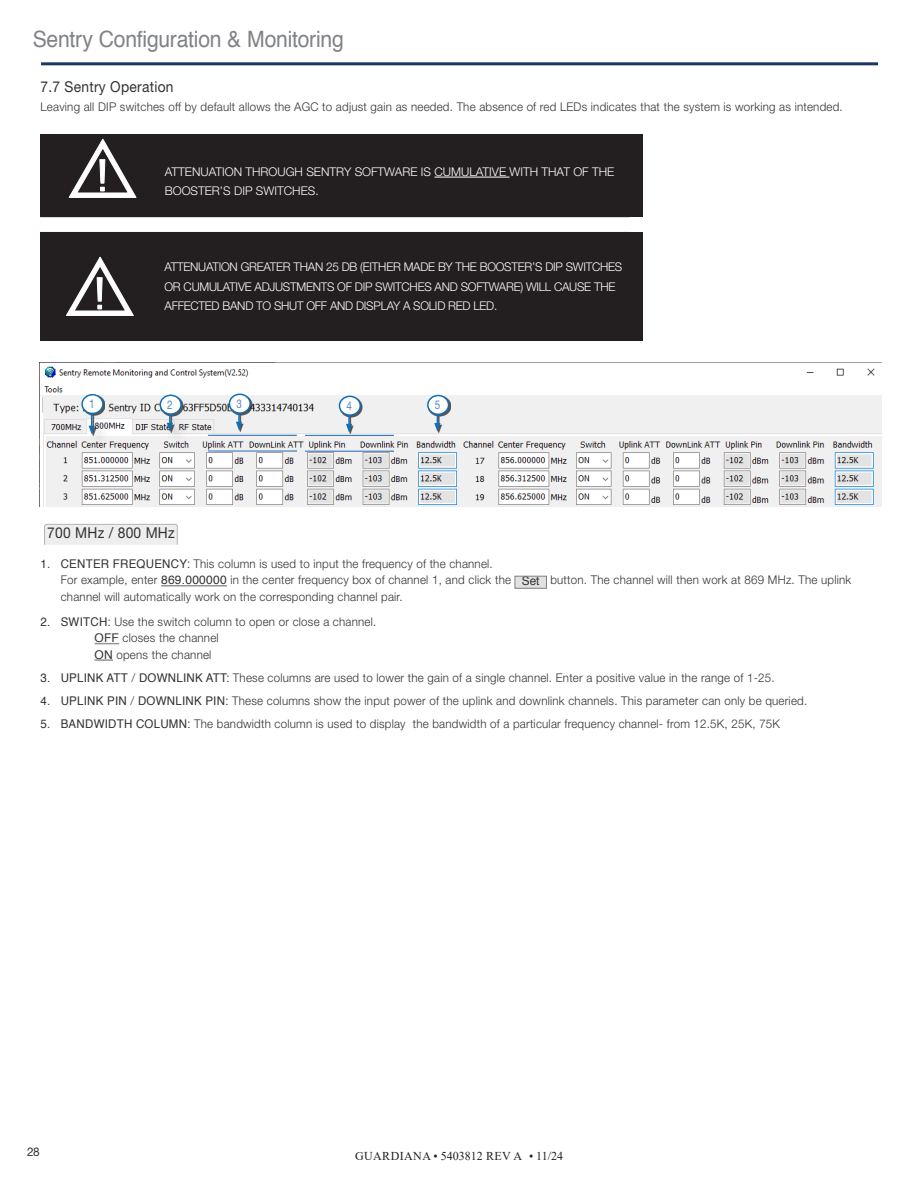
<style>
.page{position:relative;width:918px;height:1188px;background:#fff}
.page>*{position:absolute;margin:0;border:0;box-sizing:border-box;transform-origin:0 0}
.page_header{font:22.5px "Helvetica";letter-spacing:-.01em;color:#808285;scale:.94 1}
.sub-chapter{font:15px "Helvetica Neue LT Std";letter-spacing:.02em;color:#333233;scale:.92 1}
.sentry_tab{font:15px "Helvetica Neue LT Std";letter-spacing:.02em;color:#333233;scale:.92 1}
.t1{font:300 12px/16.5px "Helvetica Neue LT Std";letter-spacing:.02em;color:#333233;scale:.96 1}
.table_text{font:300 12px/19.5px "Helvetica Neue LT Std";letter-spacing:-.02em;color:#fff}
.table_text-2{font:300 12px/19.5px "Helvetica Neue LT Std";color:#fff}
.t2{font:12px "Times New Roman";letter-spacing:.035em;color:#231f20}
.t3{font:12px "Helvetica Neue LT Std";color:#5483c3;scale:.83 1}
.t4{font:12px "Helvetica";color:#333233}
.t5{font:12px "Helvetica Neue LT Std";color:#333233}
.s1{font-family:"Helvetica";font-weight:400}
</style>
<div class="page">
<hr style="left:41px;top:62px;width:837px;height:3px;background:#183668">
<div style="left:44px;top:524px;width:134px;height:21px;background:#eeeeef"></div>
<hr style="left:161px;top:585px;width:66px;height:2px;background:#939598">
<svg style="left:94px;top:643px;width:25px;height:1px"></svg>
<svg style="left:94px;top:659px;width:19px;height:2px"></svg>
<div style="left:515px;top:576px;width:31px;height:12px;background:#e1e1e1"></div>
<div style="left:515px;top:576px;width:32px;height:12px;border:1px solid #808080"></div>
<img style="left:39px;top:362px;width:842px;height:145px">
<div style="left:40px;top:135px;width:603px;height:82px;background:#231f20"></div>
<svg style="left:69px;top:138px;width:68px;height:60px"></svg>
<hr style="left:435px;top:177px;width:74px;height:1px;background:#fff">
<div style="left:40px;top:232px;width:603px;height:109px;background:#231f20"></div>
<svg style="left:66px;top:256px;width:68px;height:60px"></svg>
<div style="left:83px;top:395px;width:22px;height:41px;background:#231f20;opacity:.75"></div>
<div style="left:87px;top:412px;width:23px;height:37px;background:#231f20;opacity:.22"></div>
<svg style="left:89px;top:414px;width:6px;height:20px"></svg>
<div style="left:82px;top:395px;width:21px;height:18px;background:#fff;border-radius:50%"></div>
<div style="left:81px;top:394px;width:23px;height:20px;border:2px solid #116fb8;border-radius:50%"></div>
<div style="left:161px;top:396px;width:22px;height:37px;background:#231f20;opacity:.75"></div>
<div style="left:165px;top:409px;width:23px;height:37px;background:#231f20;opacity:.22"></div>
<svg style="left:167px;top:414px;width:6px;height:17px"></svg>
<div style="left:160px;top:395px;width:21px;height:19px;background:#fff;border-radius:50%"></div>
<div style="left:160px;top:395px;width:22px;height:20px;border:2px solid #116fb8;border-radius:50%"></div>
<div style="left:230px;top:395px;width:22px;height:37px;background:#231f20;opacity:.75"></div>
<svg style="left:236px;top:413px;width:6px;height:17px"></svg>
<div style="left:229px;top:394px;width:21px;height:19px;background:#fff;border-radius:50%"></div>
<div style="left:229px;top:394px;width:22px;height:20px;border:2px solid #116fb8;border-radius:50%"></div>
<div style="left:340px;top:397px;width:22px;height:37px;background:#231f20;opacity:.75"></div>
<svg style="left:346px;top:415px;width:6px;height:17px"></svg>
<div style="left:340px;top:396px;width:20px;height:19px;background:#fff;border-radius:50%"></div>
<div style="left:339px;top:396px;width:22px;height:20px;border:2px solid #116fb8;border-radius:50%"></div>
<div style="left:207px;top:432px;width:93px;height:5px;background:#231f20;opacity:.75"></div>
<hr style="left:207px;top:448px;width:93px;height:4px;background:#231f20;opacity:.75">
<div style="left:304px;top:432px;width:92px;height:5px;background:#231f20;opacity:.75"></div>
<hr style="left:305px;top:448px;width:91px;height:4px;background:#231f20;opacity:.75">
<div style="left:428px;top:396px;width:23px;height:37px;background:#231f20;opacity:.75"></div>
<svg style="left:434px;top:414px;width:7px;height:18px"></svg>
<div style="left:428px;top:396px;width:21px;height:18px;background:#fff;border-radius:50%"></div>
<div style="left:427px;top:395px;width:22px;height:20px;border:2px solid #116fb8;border-radius:50%"></div>
<p class="page_header" style="left:33px;top:21px;width:333px">Sentry Configuration &amp; Monitoring</p>
<p class="sub-chapter" style="left:40px;top:77px;width:146px">7.7 Sentry Operation</p>
<p class="t1" style="left:40px;top:98px;width:837px">Leaving all DIP switches off by default allows the AGC to adjust gain as needed. The absence of red LEDs indicates that the system is working as intended.</p>
<p class="table_text-2" style="left:165px;top:162px;width:451px">ATTENUATION THROUGH SENTRY SOFTWARE IS CUMULATIVE WITH THAT OF THE<br>BOOSTER’S DIP SWITCHES.</p>
<p class="table_text" style="left:165px;top:257px;width:459px">ATTENUATION GREATER THAN 25 DB (EITHER MADE BY THE BOOSTER’S DIP SWITCHES<br>OR CUMULATIVE ADJUSTMENTS OF DIP SWITCHES AND SOFTWARE) WILL CAUSE THE<br>AFFECTED BAND TO SHUT OFF AND DISPLAY A SOLID RED LED.</p>
<p class="t3" style="left:89px;top:397px;width:8px">1</p>
<p class="t3" style="left:167px;top:398px;width:8px">2</p>
<p class="t3" style="left:236px;top:397px;width:8px">3</p>
<p class="t3" style="left:346px;top:399px;width:8px">4</p>
<p class="t3" style="left:435px;top:398px;width:8px">5</p>
<p class="sentry_tab" style="left:47px;top:523px;width:140px">700 MHz / 800 MHz</p>
<p class="t1" style="left:61px;top:555px;width:471px;text-indent:-20px"><span class="s1">1. CENTER FREQUENCY:</span> This column is used to input the frequency of the channel.<br>For example, enter <span class="s1">869.000000</span> in the center frequency box of channel 1, and click the</p>
<p class="t4" style="left:522px;top:572px;width:19px">Set</p>
<p class="t1" style="left:550px;top:571px;width:315px">button. The channel will then work at 869 MHz. The uplink</p>
<p class="t1" style="left:61px;top:588px;width:358px">channel will automatically work on the corresponding channel pair.</p>
<p class="t1" style="left:94px;top:613px;width:295px;text-indent:-54px"><span class="s1">2. SWITCH:</span> Use the switch column to open or close a channel.<br><span class="s1">OFF</span> closes the channel<br><span class="s1">ON</span> opens the channel</p>
<p class="t1" style="left:40px;top:669px;width:766px"><span class="s1">3. UPLINK ATT</span> / <span class="s1">DOWNLINK ATT:</span> These columns are used to lower the gain of a single channel. Enter a positive value in the range of 1-25.</p>
<p class="t1" style="left:40px;top:692px;width:800px"><span class="s1">4. UPLINK PIN</span> / <span class="s1">DOWNLINK PIN:</span> These columns show the input power of the uplink and downlink channels. This parameter can only be queried.</p>
<p class="t1" style="left:40px;top:716px;width:772px"><span class="s1">5. BANDWIDTH COLUMN:</span> The bandwidth column is used to display the bandwidth of a particular frequency channel- from 12.5K, 25K, 75K</p>
<p class="t5" style="left:27px;top:1145px;width:14px">28</p>
<p class="t2" style="left:355px;top:1147px;width:210px">GUARDIANA • 5403812 REV A • 11/24</p>
</div>
